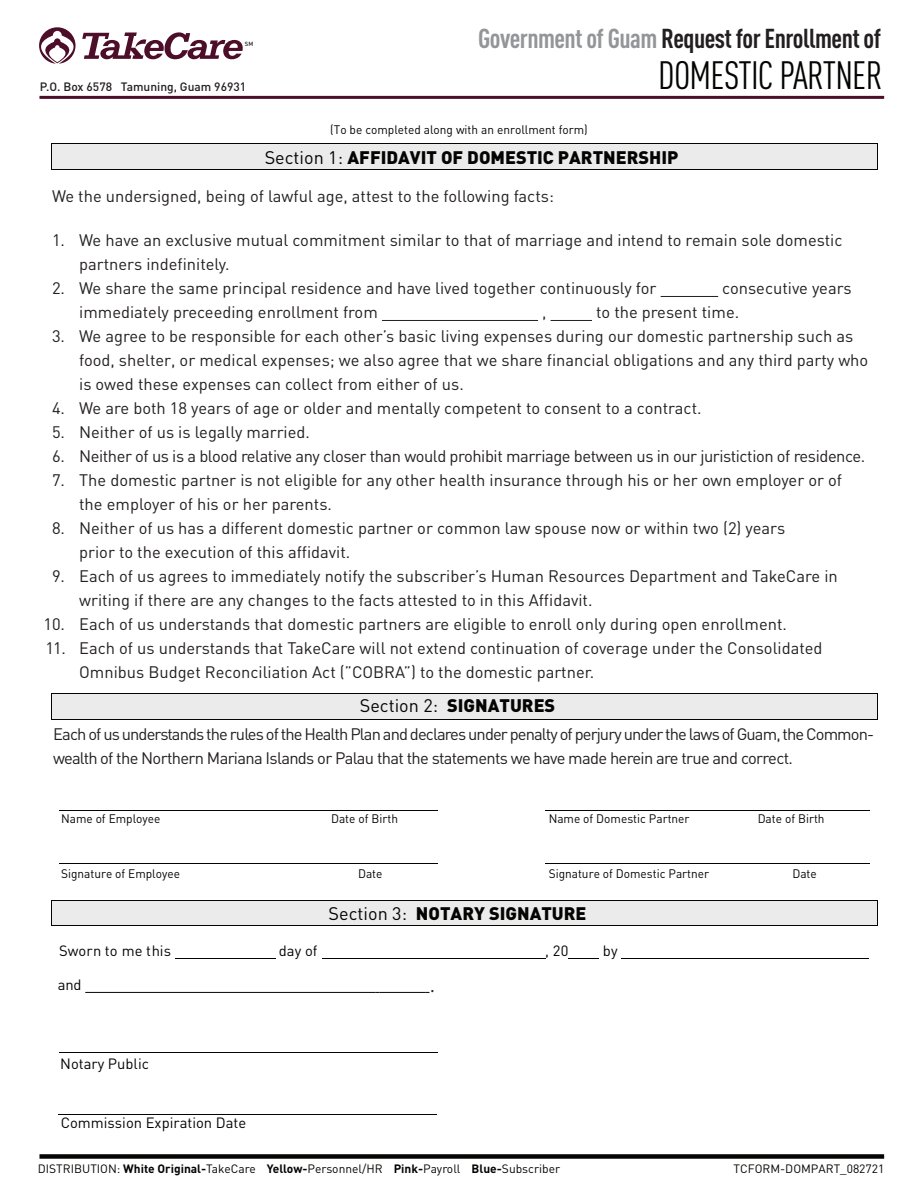
<style>
.page{position:relative;width:918px;height:1188px;background:#fff}
.page>*{position:absolute;margin:0;border:0;box-sizing:border-box;transform-origin:0 0}
.t1{font:39px "DIN Cond Regular Alternate";letter-spacing:-.02em;color:#040503}
.t2{font:27px "DIN Cond Bold Alternate";letter-spacing:-.02em;color:#231f20}
.t3{font:900 18px "DIN";color:#040503}
.t4{font:18px "Myriad Pro";color:#231f20}
.t5{font:16.5px/24px "DIN";color:#231f20}
.t6{font:16.5px/24px "DIN";letter-spacing:-.055em;color:#231f20}
.t7{font:16.5px "DIN";letter-spacing:-.025em;color:#231f20}
.t8{font:14.7px "DIN";color:#040503}
.t9{font:12.3px "DIN";color:#040503}
.t10{font:12px "DIN";color:#040503}
.t11{font:500 12px "DIN";color:#211e1e}
.t12{font:500 6px "DIN";color:#211e1e}
.s1{color:#939598}
.s2{font-weight:400}
.s3{font-weight:700}
</style>
<div class="page">
<hr style="left:551px;top:320px;width:41px;height:1px;background:#231f20">
<hr style="left:382px;top:320px;width:156px;height:1px;background:#231f20">
<hr style="left:661px;top:296px;width:57px;height:1px;background:#231f20">
<div style="left:51px;top:694px;width:826px;height:25px;background:#ebebeb"></div>
<hr style="left:51px;top:719px;width:826px;height:1px;background:#040503">
<svg style="left:877px;top:693px;width:1px;height:27px"></svg>
<hr style="left:51px;top:693px;width:826px;height:1px;background:#040503">
<svg style="left:51px;top:694px;width:1px;height:25px"></svg>
<hr style="left:59px;top:1114px;width:378px;height:1px;background:#040503">
<hr style="left:59px;top:1052px;width:378px;height:1px;background:#040503">
<hr style="left:622px;top:958px;width:247px;height:1px;background:#040503">
<hr style="left:569px;top:958px;width:30px;height:1px;background:#040503">
<hr style="left:322px;top:958px;width:223px;height:1px;background:#040503">
<hr style="left:175px;top:958px;width:100px;height:1px;background:#040503">
<hr style="left:85px;top:992px;width:291px;height:1px;background:#040503">
<hr style="left:380px;top:992px;width:46px;height:1px;background:#040503">
<div style="left:51px;top:900px;width:826px;height:26px;background:#ebebeb"></div>
<hr style="left:51px;top:926px;width:826px;height:1px;background:#040503">
<svg style="left:877px;top:900px;width:1px;height:26px"></svg>
<hr style="left:51px;top:900px;width:826px;height:1px;background:#040503">
<svg style="left:51px;top:901px;width:1px;height:26px"></svg>
<hr style="left:545px;top:863px;width:324px;height:1px;background:#040503">
<hr style="left:59px;top:863px;width:378px;height:1px;background:#040503">
<hr style="left:545px;top:810px;width:324px;height:1px;background:#040503">
<hr style="left:59px;top:810px;width:378px;height:1px;background:#040503">
<div style="left:51px;top:144px;width:826px;height:25px;background:#ebebeb"></div>
<svg style="left:51px;top:144px;width:1px;height:25px"></svg>
<hr style="left:51px;top:169px;width:826px;height:1px;background:#040503">
<svg style="left:877px;top:143px;width:1px;height:27px"></svg>
<hr style="left:51px;top:143px;width:826px;height:1px;background:#040503">
<div style="left:39px;top:1154px;width:845px;height:5px;background:#040503"></div>
<hr style="left:39px;top:96px;width:845px;height:3px;background:#4d0e29">
<svg style="left:39px;top:27px;width:204px;height:37px"></svg>
<p class="t12" style="left:245px;top:40px;width:10px">SM</p>
<p class="t11" style="left:40px;top:79px;width:208px">P.O. Box 6578 Tamuning, Guam 96931</p>
<h2 class="t2" style="left:478px;top:21px;width:404px"><span class="s1">Government of Guam</span> Request for Enrollment of</h2>
<p class="t1" style="left:658px;top:53px;width:226px">DOMESTIC PARTNER</p>
<p class="t9" style="left:330px;top:122px;width:259px">(To be completed along with an enrollment form)</p>
<h4 class="t3" style="left:265px;top:145px;width:415px"><span class="s2">Section 1:</span> AFFIDAVIT OF DOMESTIC PARTNERSHIP</h4>
<p class="t5" style="left:52px;top:184px;width:503px">We the undersigned, being of lawful age, attest to the following facts:</p>
<p class="t5" style="left:79px;top:228px;width:765px;text-indent:-27px">1. We have an exclusive mutual commitment similar to that of marriage and intend to remain sole domestic partners indefinitely.</p>
<p class="t5" style="left:52px;top:276px;width:606px">2. We share the same principal residence and have lived together continuously for</p>
<p class="t5" style="left:722px;top:276px;width:131px">consecutive years</p>
<p class="t5" style="left:79px;top:300px;width:300px">immediately preceeding enrollment from</p>
<p class="t5" style="left:542px;top:300px;width:6px">,</p>
<p class="t5" style="left:596px;top:300px;width:145px">to the present time.</p>
<p class="t5" style="left:79px;top:324px;width:791px;text-indent:-27px">3. We agree to be responsible for each other’s basic living expenses during our domestic partnership such as food, shelter, or medical expenses; we also agree that we share financial obligations and any third party who is owed these expenses can collect from either of us.</p>
<p class="t5" style="left:52px;top:396px;width:651px">4. We are both 18 years of age or older and mentally competent to consent to a contract.</p>
<p class="t5" style="left:52px;top:420px;width:259px">5. Neither of us is legally married.</p>
<p class="t7" style="left:52px;top:446px;width:815px">6. Neither of us is a blood relative any closer than would prohibit marriage between us in our juristiction of residence.</p>
<p class="t5" style="left:79px;top:468px;width:764px;text-indent:-27px">7. The domestic partner is not eligible for any other health insurance through his or her own employer or of the employer of his or her parents.</p>
<p class="t5" style="left:79px;top:516px;width:708px;text-indent:-27px">8. Neither of us has a different domestic partner or common law spouse now or within two (2) years prior to the execution of this affidavit.</p>
<p class="t5" style="left:79px;top:564px;width:760px;text-indent:-27px">9. Each of us agrees to immediately notify the subscriber’s Human Resources Department and TakeCare in writing if there are any changes to the facts attested to in this Affidavit.</p>
<p class="t5" style="left:43px;top:612px;width:745px">10. Each of us understands that domestic partners are eligible to enroll only during open enrollment.</p>
<p class="t5" style="left:79px;top:636px;width:745px;text-indent:-34px">11. Each of us understands that TakeCare will not extend continuation of coverage under the Consolidated<br>Omnibus Budget Reconciliation Act (”COBRA”) to the domestic partner.</p>
<p class="t3" style="left:360px;top:694px;width:197px"><span class="s2">Section 2:</span> SIGNATURES</p>
<p class="t6" style="left:53px;top:722px;width:822px">Each of us understands the rules of the Health Plan and declares under penalty of perjury under the laws of Guam, the Common&shy;wealth of the Northern Mariana Islands or Palau that the statements we have made herein are true and correct.</p>
<p class="t9" style="left:61px;top:811px;width:101px">Name of Employee</p>
<p class="t9" style="left:331px;top:811px;width:68px">Date of Birth</p>
<p class="t9" style="left:549px;top:811px;width:142px">Name of Domestic Partner</p>
<p class="t9" style="left:758px;top:811px;width:68px">Date of Birth</p>
<p class="t9" style="left:61px;top:866px;width:121px">Signature of Employee</p>
<p class="t9" style="left:358px;top:866px;width:26px">Date</p>
<p class="t9" style="left:549px;top:866px;width:162px">Signature of Domestic Partner</p>
<p class="t9" style="left:792px;top:866px;width:26px">Date</p>
<h4 class="t3" style="left:329px;top:901px;width:259px"><span class="s2">Section 3:</span> NOTARY SIGNATURE</h4>
<p class="t8" style="left:59px;top:942px;width:114px">Sworn to me this</p>
<p class="t8" style="left:279px;top:942px;width:40px">day of</p>
<p class="t8" style="left:545px;top:942px;width:25px">, 20</p>
<p class="t8" style="left:603px;top:942px;width:16px">by</p>
<p class="t8" style="left:58px;top:976px;width:26px">and</p>
<p class="t4" style="left:430px;top:974px;width:5px">.</p>
<p class="t8" style="left:60px;top:1055px;width:90px">Notary Public</p>
<p class="t8" style="left:61px;top:1114px;width:187px">Commission Expiration Date</p>
<p class="t10" style="left:38px;top:1161px;width:524px">DISTRIBUTION: <span class="s3">White Original-</span>TakeCare <span class="s3">Yellow-</span>Personnel/HR <span class="s3">Pink-</span>Payroll <span class="s3">Blue-</span>Subscriber</p>
<p class="t10" style="left:734px;top:1161px;width:152px">TCFORM-DOMPART_082721</p>
</div>
